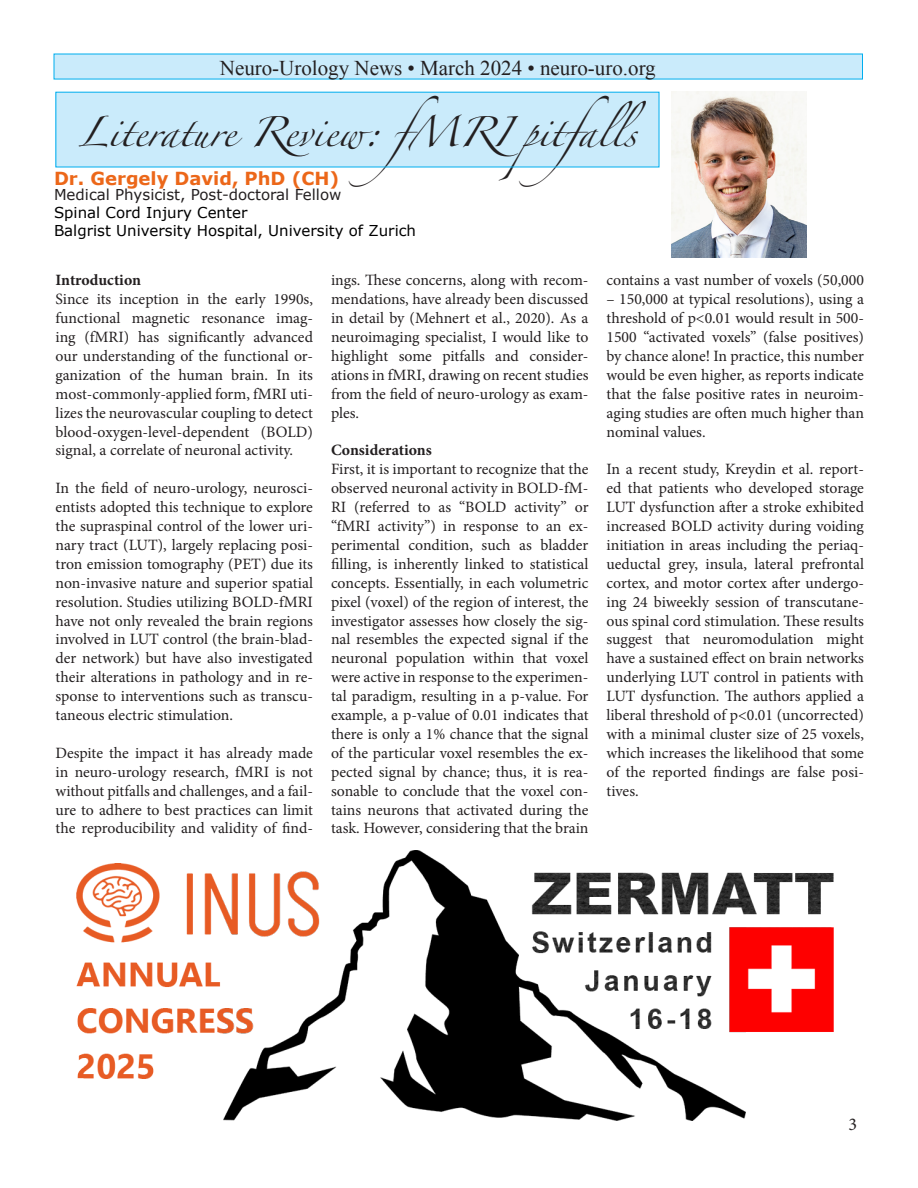
<style>
.page{position:relative;width:918px;height:1188px;background:#fff}
.page>*{position:absolute;margin:0;border:0;box-sizing:border-box;transform-origin:0 0}
.t1{font:27px "Zapfino";color:#231f20}
.t2{font:21px "Times New Roman";color:#231f20}
.t3{font:700 18px "Verdana";color:#ec6719}
.t4{font:18px "Minion Pro";color:#231f20}
.t5{font:15.75px/18.9px "Minion Pro";color:#231f20;text-align:justify}
.t6{font:700 15.75px "Minion Pro";letter-spacing:-.005em;color:#231f20}
.t7{font:15px "Verdana";color:#000}
.t8{font:15px "Verdana";color:#231f20}
</style>
<div class="page">
<div style="left:54px;top:54px;width:809px;height:25px;background:#caebfb"></div>
<div style="left:56px;top:92px;width:603px;height:75px;background:#caebfb"></div>
<img style="left:671px;top:92px;width:136px;height:165px">
<img style="left:76px;top:850px;width:758px;height:270px">
<p class="t2" style="left:220px;top:53px;width:437px">Neuro-Urology News • March 2024 • neuro-uro.org</p>
<p class="t1" style="left:78px;top:121px;width:576px">Literature Review: fMRI pitfalls</p>
<p class="t3" style="left:54px;top:167px;width:287px">Dr. Gergely David, PhD (CH)</p>
<p class="t8" style="left:54px;top:185px;width:289px">Medical Physicist, Post-doctoral Fellow</p>
<p class="t7" style="left:54px;top:203px;width:195px">Spinal Cord Injury Center</p>
<p class="t7" style="left:54px;top:221px;width:364px">Balgrist University Hospital, University of Zurich</p>
<p class="t6" style="left:56px;top:269px;width:87px">Introduction</p>
<p class="t5" style="left:56px;top:290px;width:259px">Since its inception in the early 1990s, functional magnetic resonance imag&shy;ing (fMRI) has significantly advanced our understanding of the functional or&shy;ganization of the human brain. In its most-commonly-applied form, fMRI uti&shy;lizes the neurovascular coupling to detect blood-oxygen-level-dependent (BOLD) signal, a correlate of neuronal activity.</p>
<p class="t5" style="left:56px;top:479px;width:259px">In the field of neuro-urology, neurosci&shy;entists adopted this technique to explore the supraspinal control of the lower uri&shy;nary tract (LUT), largely replacing posi&shy;tron emission tomography (PET) due its non-invasive nature and superior spatial resolution. Studies utilizing BOLD-fMRI have not only revealed the brain regions involved in LUT control (the brain-blad&shy;der network) but have also investigated their alterations in pathology and in re&shy;sponse to interventions such as transcu&shy;taneous electric stimulation.</p>
<p class="t5" style="left:56px;top:743px;width:259px">Despite the impact it has already made in neuro-urology research, fMRI is not without pitfalls and challenges, and a fail&shy;ure to adhere to best practices can limit the reproducibility and validity of find-</p>
<p class="t5" style="left:331px;top:271px;width:259px">ings. These concerns, along with recom&shy;mendations, have already been discussed in detail by (Mehnert et al., 2020). As a neuroimaging specialist, I would like to highlight some pitfalls and consider&shy;ations in fMRI, drawing on recent studies from the field of neuro-urology as exam&shy;ples.</p>
<p class="t6" style="left:331px;top:439px;width:102px">Considerations</p>
<p class="t5" style="left:331px;top:460px;width:259px">First, it is important to recognize that the observed neuronal activity in BOLD-fM-RI (referred to as “BOLD activity” or “fMRI activity”) in response to an ex&shy;perimental condition, such as bladder filling, is inherently linked to statistical concepts. Essentially, in each volumetric pixel (voxel) of the region of interest, the investigator assesses how closely the sig&shy;nal resembles the expected signal if the neuronal population within that voxel were active in response to the experimen&shy;tal paradigm, resulting in a p-value. For example, a p-value of 0.01 indicates that there is only a 1% chance that the signal of the particular voxel resembles the ex&shy;pected signal by chance; thus, it is rea&shy;sonable to conclude that the voxel con&shy;tains neurons that activated during the task. However, considering that the brain</p>
<p class="t5" style="left:606px;top:271px;width:259px">contains a vast number of voxels (50,000</p>
<p class="t5" style="left:606px;top:290px;width:259px">– 150,000 at typical resolutions), using a threshold of p&lt;0.01 would result in 500- 1500 “activated voxels” (false positives) by chance alone! In practice, this number would be even higher, as reports indicate that the false positive rates in neuroim&shy;aging studies are often much higher than nominal values.</p>
<p class="t5" style="left:606px;top:460px;width:259px">In a recent study, Kreydin et al. report&shy;ed that patients who developed storage LUT dysfunction after a stroke exhibited increased BOLD activity during voiding initiation in areas including the periaq&shy;ueductal grey, insula, lateral prefrontal cortex, and motor cortex after undergo&shy;ing 24 biweekly session of transcutane&shy;ous spinal cord stimulation. These results suggest that neuromodulation might have a sustained effect on brain networks underlying LUT control in patients with LUT dysfunction. The authors applied a liberal threshold of p&lt;0.01 (uncorrected) with a minimal cluster size of 25 voxels, which increases the likelihood that some of the reported findings are false posi&shy;tives.</p>
<p class="t4" style="left:849px;top:1112px;width:10px">3</p>
</div>
